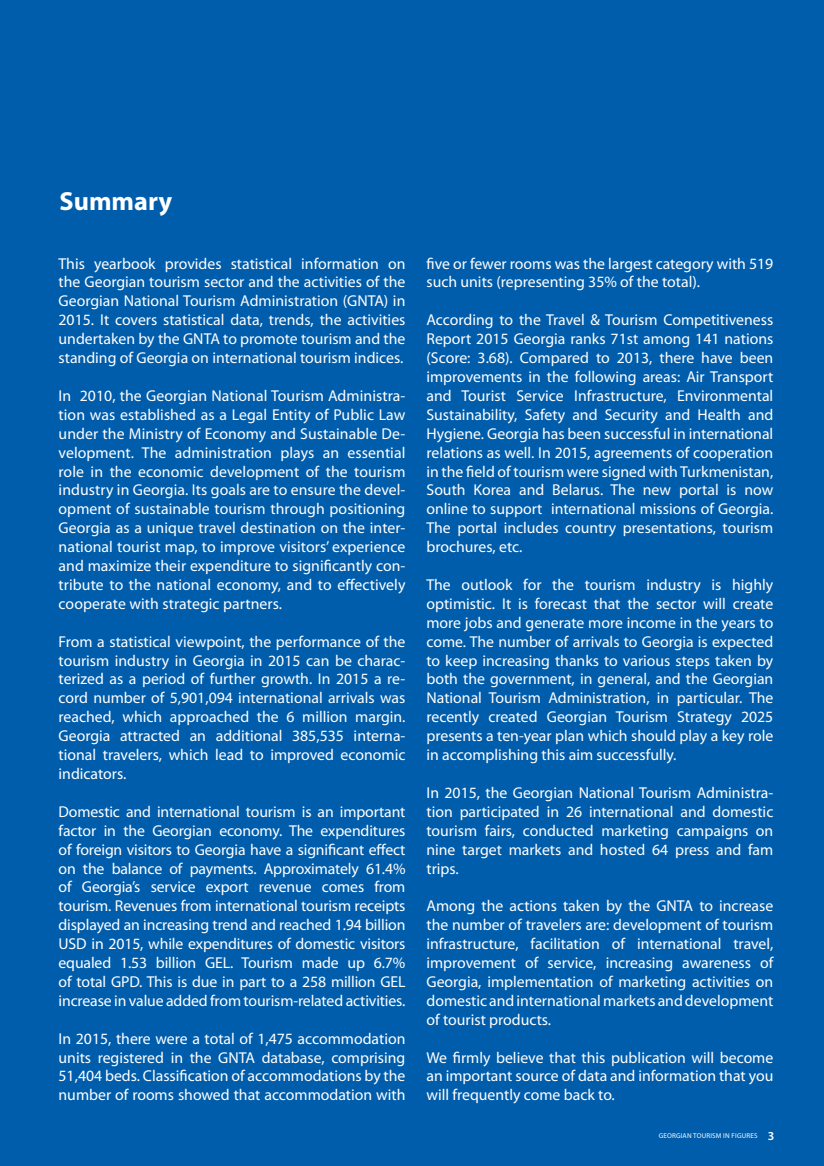
<style>
.page{position:relative;width:824px;height:1166px;background:#fff}
.page>*{position:absolute;margin:0;border:0;box-sizing:border-box;transform-origin:0 0}
.t1{font:700 26.25px "Myriad Pro";color:#fff}
.t2{font:15.75px/18.9px "Myriad Pro";color:#fff;text-align:justify}
.t3{font:7px "Myriad Pro";letter-spacing:.025em;color:#fff}
.s1{font-weight:600;font-size:12.25px}
</style>
<div class="page">
<div style="left:0;top:0;width:823px;height:1166px;background:#005dac"></div>
<h1 class="t1" style="left:60px;top:184px;width:114px">Summary</h1>
<p class="t2" style="left:59px;top:254px;width:348px">This yearbook provides statistical information on the Georgian tourism sector and the activities of the Georgian National Tourism Administration (GNTA) in 2015. It covers statistical data, trends, the activities undertaken by the GNTA to promote tourism and the standing of Georgia on international tourism indices.</p>
<p class="t2" style="left:59px;top:386px;width:348px">In 2010, the Georgian National Tourism Administra&shy;tion was established as a Legal Entity of Public Law under the Ministry of Economy and Sustainable De&shy;velopment. The administration plays an essential role in the economic development of the tourism industry in Georgia. Its goals are to ensure the devel&shy;opment of sustainable tourism through positioning Georgia as a unique travel destination on the inter&shy;national tourist map, to improve visitors’ experience and maximize their expenditure to significantly con&shy;tribute to the national economy, and to effectively cooperate with strategic partners.</p>
<p class="t2" style="left:59px;top:632px;width:348px">From a statistical viewpoint, the performance of the tourism industry in Georgia in 2015 can be charac&shy;terized as a period of further growth. In 2015 a re&shy;cord number of 5,901,094 international arrivals was reached, which approached the 6 million margin.<br>Georgia attracted an additional 385,535 interna&shy;tional travelers, which lead to improved economic indicators.</p>
<p class="t2" style="left:59px;top:802px;width:348px">Domestic and international tourism is an important factor in the Georgian economy. The expenditures of foreign visitors to Georgia have a significant effect on the balance of payments. Approximately 61.4% of Georgia’s service export revenue comes from tourism. Revenues from international tourism receipts displayed an increasing trend and reached 1.94 billion USD in 2015, while expenditures of domestic visitors equaled 1.53 billion GEL. Tourism made up 6.7% of total GPD. This is due in part to a 258 million GEL increase in value added from tourism-related activities.</p>
<p class="t2" style="left:59px;top:1028px;width:348px">In 2015, there were a total of 1,475 accommodation units registered in the GNTA database, comprising 51,404 beds. Classification of accommodations by the number of rooms showed that accommodation with</p>
<p class="t2" style="left:426px;top:254px;width:348px">five or fewer rooms was the largest category with 519 such units (representing 35% of the total).</p>
<p class="t2" style="left:426px;top:310px;width:348px">According to the Travel &amp; Tourism Competitiveness Report 2015 Georgia ranks 71st among 141 nations (Score: 3.68). Compared to 2013, there have been improvements in the following areas: Air Transport and Tourist Service Infrastructure, Environmental Sustainability, Safety and Security and Health and Hygiene. Georgia has been successful in international relations as well. In 2015, agreements of cooperation in the field of tourism were signed with Turkmenistan, South Korea and Belarus. The new portal is now online to support international missions of Georgia.<br>The portal includes country presentations, tourism brochures, etc.</p>
<p class="t2" style="left:426px;top:575px;width:348px">The outlook for the tourism industry is highly optimistic. It is forecast that the sector will create more jobs and generate more income in the years to come. The number of arrivals to Georgia is expected to keep increasing thanks to various steps taken by both the government, in general, and the Georgian National Tourism Administration, in particular. The recently created Georgian Tourism Strategy 2025 presents a ten-year plan which should play a key role in accomplishing this aim successfully.</p>
<p class="t2" style="left:426px;top:783px;width:348px">In 2015, the Georgian National Tourism Administra&shy;tion participated in 26 international and domestic tourism fairs, conducted marketing campaigns on nine target markets and hosted 64 press and fam trips.</p>
<p class="t2" style="left:426px;top:896px;width:348px">Among the actions taken by the GNTA to increase the number of travelers are: development of tourism infrastructure, facilitation of international travel, improvement of service, increasing awareness of Georgia, implementation of marketing activities on domestic and international markets and development of tourist products.</p>
<p class="t2" style="left:426px;top:1047px;width:348px">We firmly believe that this publication will become an important source of data and information that you will frequently come back to.</p>
<p class="t3" style="left:658px;top:1131px;width:117px">GEORGIAN TOURISM IN FIGURES <span class="s1">3</span></p>
</div>
